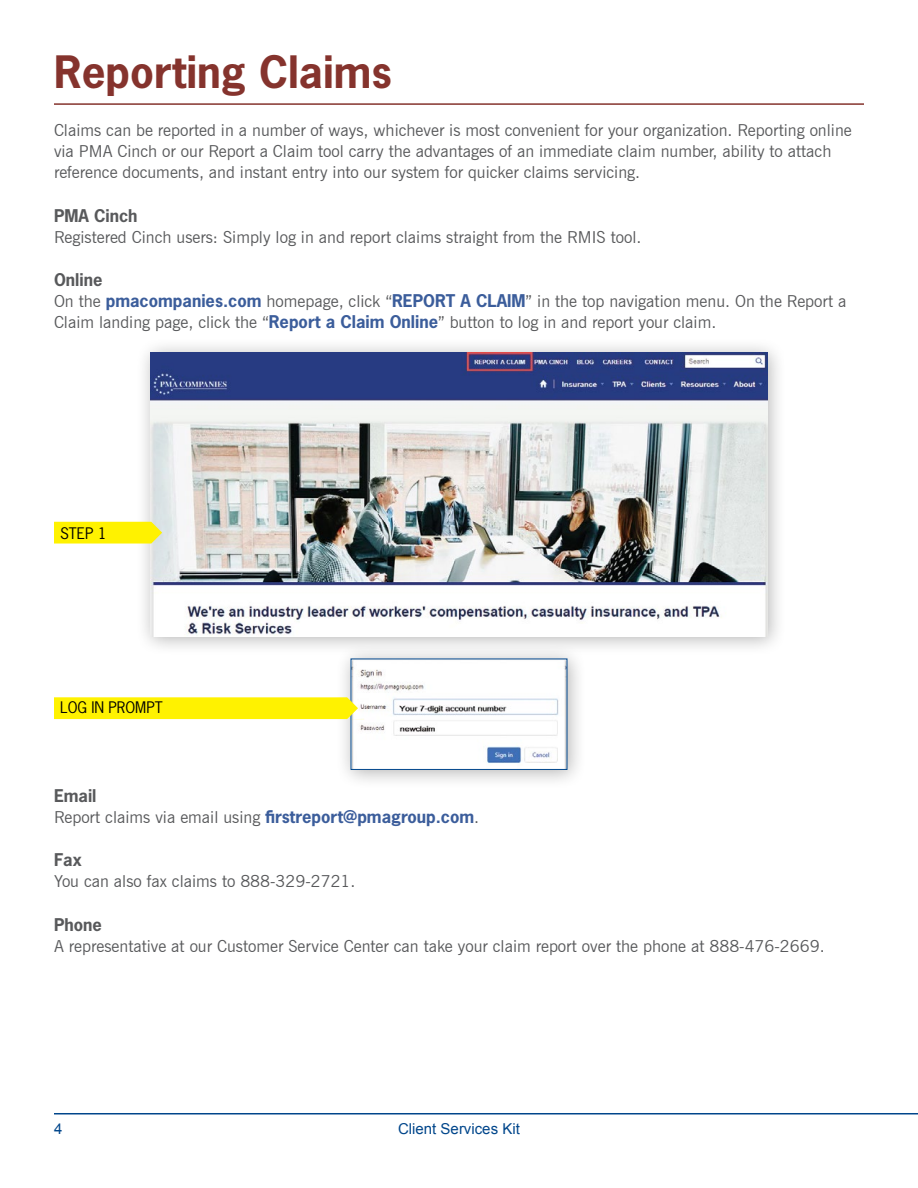
<style>
.page{position:relative;width:918px;height:1188px;background:#fff}
.page>*{position:absolute;margin:0;border:0;box-sizing:border-box;transform-origin:0 0}
.t1{font:700 42px "News Gothic";color:#85332d}
.t2{font:16.5px/21px "News Gothic BT";color:#58595b}
.t3{font:700 16.5px "News Gothic";color:#58595b}
.t4{font:15px "Arial";color:#00468b}
.t5{font:15px "News Gothic";color:#000}
.s1{font-family:"News Gothic";font-weight:700;color:#3b5d9b}
</style>
<div class="page">
<hr style="left:54px;top:1113px;width:864px;height:1px;background:#00468b">
<hr style="left:54px;top:103px;width:810px;height:2px;background:#85332d">
<div style="left:135px;top:337px;width:652px;height:318px;background:#000;opacity:.3"></div>
<img style="left:151px;top:353px;width:616px;height:283px">
<div style="left:335px;top:643px;width:252px;height:146px;background:#000;opacity:.3"></div>
<img style="left:353px;top:661px;width:212px;height:107px">
<div style="left:351px;top:659px;width:216px;height:111px;border:1px solid #00468b"></div>
<svg style="left:54px;top:697px;width:310px;height:22px;background:#fef20c"></svg>
<svg style="left:54px;top:522px;width:108px;height:22px;background:#fdf110"></svg>
<h1 class="t1" style="left:54px;top:45px;width:339px">Reporting Claims</h1>
<p class="t2" style="left:54px;top:120px;width:799px">Claims can be reported in a number of ways, whichever is most convenient for your organization. Reporting online via PMA Cinch or our Report a Claim tool carry the advantages of an immediate claim number, ability to attach reference documents, and instant entry into our system for quicker claims servicing.</p>
<p class="t3" style="left:54px;top:205px;width:85px">PMA Cinch</p>
<p class="t2" style="left:54px;top:226px;width:589px">Registered Cinch users: Simply log in and report claims straight from the RMIS tool.</p>
<p class="t3" style="left:54px;top:269px;width:50px">Online</p>
<p class="t2" style="left:54px;top:291px;width:794px">On the <span class="s1">pmacompanies.com</span> homepage, click “<span class="s1">REPORT A CLAIM</span>” in the top navigation menu. On the Report a<br>Claim landing page, click the “<span class="s1">Report a Claim Online</span>” button to log in and report your claim.</p>
<p class="t5" style="left:60px;top:524px;width:48px">STEP 1</p>
<p class="t5" style="left:60px;top:698px;width:104px">LOG IN PROMPT</p>
<p class="t3" style="left:54px;top:784px;width:44px">Email</p>
<p class="t2" style="left:54px;top:806px;width:427px">Report claims via email using <span class="s1">firstreport@pmagroup.com</span>.</p>
<p class="t3" style="left:54px;top:849px;width:29px">Fax</p>
<p class="t2" style="left:54px;top:871px;width:303px">You can also fax claims to 888-329-2721.</p>
<p class="t3" style="left:54px;top:913px;width:49px">Phone</p>
<p class="t2" style="left:54px;top:935px;width:772px">A representative at our Customer Service Center can take your claim report over the phone at 888-476-2669.</p>
<p class="t4" style="left:54px;top:1120px;width:10px">4</p>
<p class="t4" style="left:398px;top:1120px;width:123px">Client Services Kit</p>
</div>
